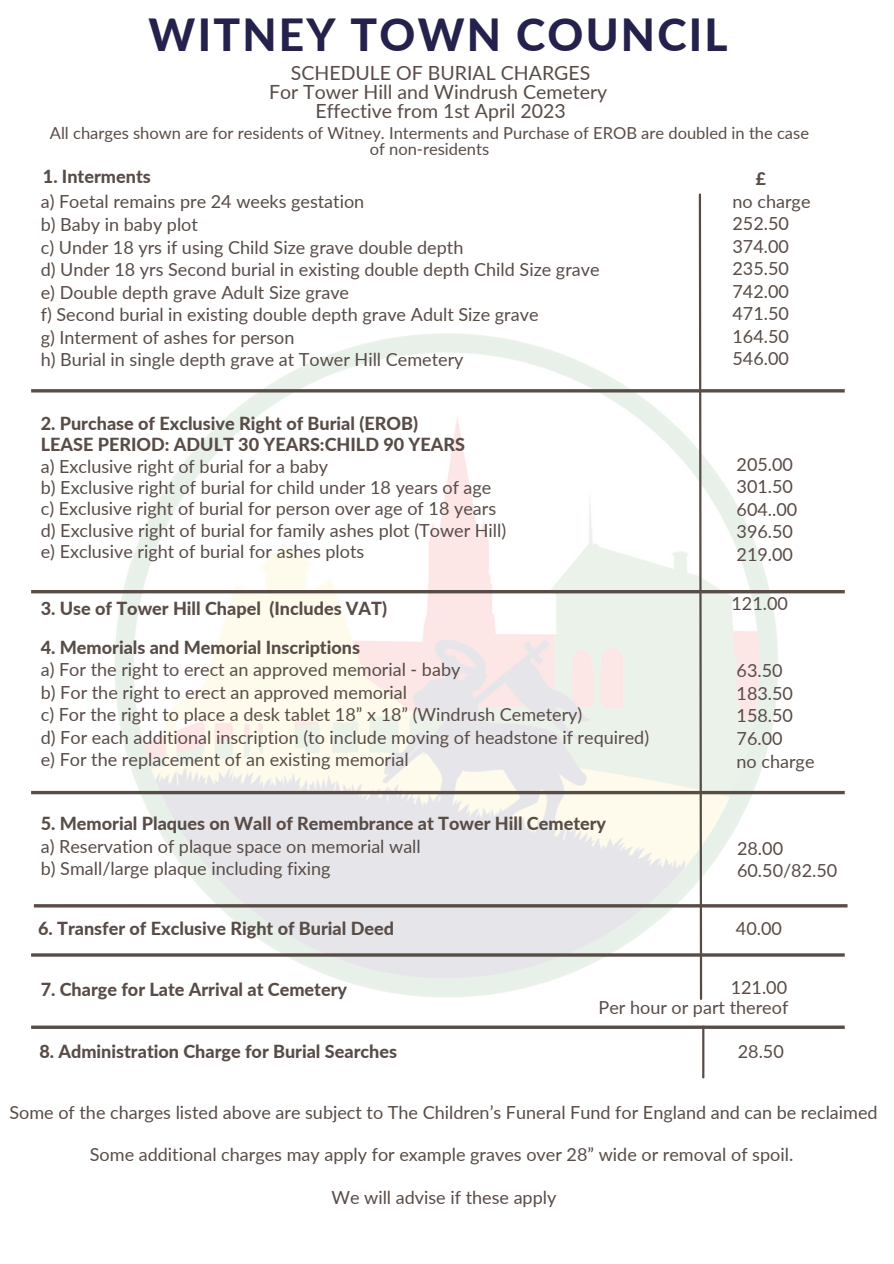
<style>
.page{position:relative;width:894px;height:1264px;background:#fff}
.page>*{position:absolute;margin:0;border:0;box-sizing:border-box;transform-origin:0 0}
.t1{font:800 44.25px "Lato";letter-spacing:.05em;color:#24224c}
.t2{font:19.5px/19.2px "Lato";color:#584c47;text-align:center}
.t3{font:18px/22.5px "Lato";color:#584c47}
.t4{font:800 18px/21.5px "Lato";color:#584c47}
.t5{font:800 17.55px "Lato";color:#584c47}
.t6{font:16.5px/15.8px "Lato";color:#584c47;text-align:center}
</style>
<div class="page">
<img style="left:31px;top:333px;width:817px;height:746px">
<hr style="left:31px;top:590px;width:813px;height:3px;background:#584c47">
<svg style="left:697px;top:193px;width:6px;height:808px"></svg>
<hr style="left:702px;top:1026px;width:2px;height:51px;background:#584c47">
<hr style="left:31px;top:389px;width:813px;height:3px;background:#584c47">
<hr style="left:31px;top:791px;width:813px;height:3px;background:#584c47">
<hr style="left:34px;top:904px;width:813px;height:3px;background:#584c47">
<hr style="left:31px;top:953px;width:813px;height:3px;background:#584c47">
<hr style="left:31px;top:1025px;width:813px;height:3px;background:#584c47">
<h1 class="t1" style="left:149px;top:7px;width:580px">WITNEY TOWN COUNCIL</h1>
<p class="t2" style="left:269px;top:62px;width:339px">SCHEDULE OF BURIAL CHARGES<br>For Tower Hill and Windrush Cemetery<br>Effective from 1st April 2023</p>
<p class="t6" style="left:50px;top:125px;width:760px">All charges shown are for residents of Witney. Interments and Purchase of EROB are doubled in the case of non-residents</p>
<p class="t4" style="left:43px;top:165px;width:109px">1. Interments</p>
<p class="t3" style="left:41px;top:190px;width:560px">a) Foetal remains pre 24 weeks gestation<br>b) Baby in baby plot<br>c) Under 18 yrs if using Child Size grave double depth<br>d) Under 18 yrs Second burial in existing double depth Child Size grave e) Double depth grave Adult Size grave<br>f) Second burial in existing double depth grave Adult Size grave<br>g) Interment of ashes for person<br>h) Burial in single depth grave at Tower Hill Cemetery</p>
<p class="t4" style="left:41px;top:412px;width:426px">2. Purchase of Exclusive Right of Burial (EROB)<br>LEASE PERIOD: ADULT 30 YEARS:CHILD 90 YEARS</p>
<p class="t3" style="left:41px;top:455px;width:467px;line-height:21.5px">a) Exclusive right of burial for a baby<br>b) Exclusive right of burial for child under 18 years of age c) Exclusive right of burial for person over age of 18 years d) Exclusive right of burial for family ashes plot (Tower Hill) e) Exclusive right of burial for ashes plots</p>
<p class="t4" style="left:41px;top:597px;width:348px">3. Use of Tower Hill Chapel (Includes VAT)</p>
<p class="t4" style="left:41px;top:636px;width:321px">4. Memorials and Memorial Inscriptions</p>
<p class="t3" style="left:41px;top:658px;width:609px">a) For the right to erect an approved memorial - baby<br>b) For the right to erect an approved memorial<br>c) For the right to place a desk tablet 18” x 18” (Windrush Cemetery)<br>d) For each additional inscription (to include moving of headstone if required) e) For the replacement of an existing memorial</p>
<p class="t4" style="left:41px;top:812px;width:566px">5. Memorial Plaques on Wall of Remembrance at Tower Hill Cemetery</p>
<p class="t3" style="left:41px;top:834px;width:381px">a) Reservation of plaque space on memorial wall b) Small/large plaque including fixing</p>
<p class="t4" style="left:38px;top:917px;width:357px">6. Transfer of Exclusive Right of Burial Deed</p>
<p class="t5" style="left:755px;top:168px;width:12px">£</p>
<p class="t3" style="left:732px;top:189px;width:79px">no charge<br>252.50<br>374.00<br>235.50<br>742.00<br>471.50<br>164.50<br>546.00</p>
<p class="t3" style="left:736px;top:452px;width:62px">205.00<br>301.50<br>604..00<br>396.50<br>219.00</p>
<p class="t3" style="left:731px;top:591px;width:58px">121.00</p>
<p class="t3" style="left:736px;top:659px;width:79px">63.50<br>183.50<br>158.50<br>76.00<br>no charge</p>
<p class="t3" style="left:736px;top:836px;width:102px">28.00<br>60.50/82.50</p>
<p class="t3" style="left:735px;top:917px;width:48px">40.00</p>
<p class="t4" style="left:41px;top:978px;width:308px">7. Charge for Late Arrival at Cemetery</p>
<p class="t4" style="left:39px;top:1040px;width:359px">8. Administration Charge for Burial Searches</p>
<p class="t3" style="left:730px;top:976px;width:58px">121.00</p>
<p class="t3" style="left:598px;top:996px;width:191px">Per hour or part thereof</p>
<p class="t3" style="left:737px;top:1039px;width:48px">28.50</p>
<p class="t3" style="left:9px;top:1100px;width:869px">Some of the charges listed above are subject to The Children’s Funeral Fund for England and can be reclaimed</p>
<p class="t3" style="left:90px;top:1143px;width:704px">Some additional charges may apply for example graves over 28” wide or removal of spoil.</p>
<p class="t3" style="left:331px;top:1185px;width:226px">We will advise if these apply</p>
</div>
